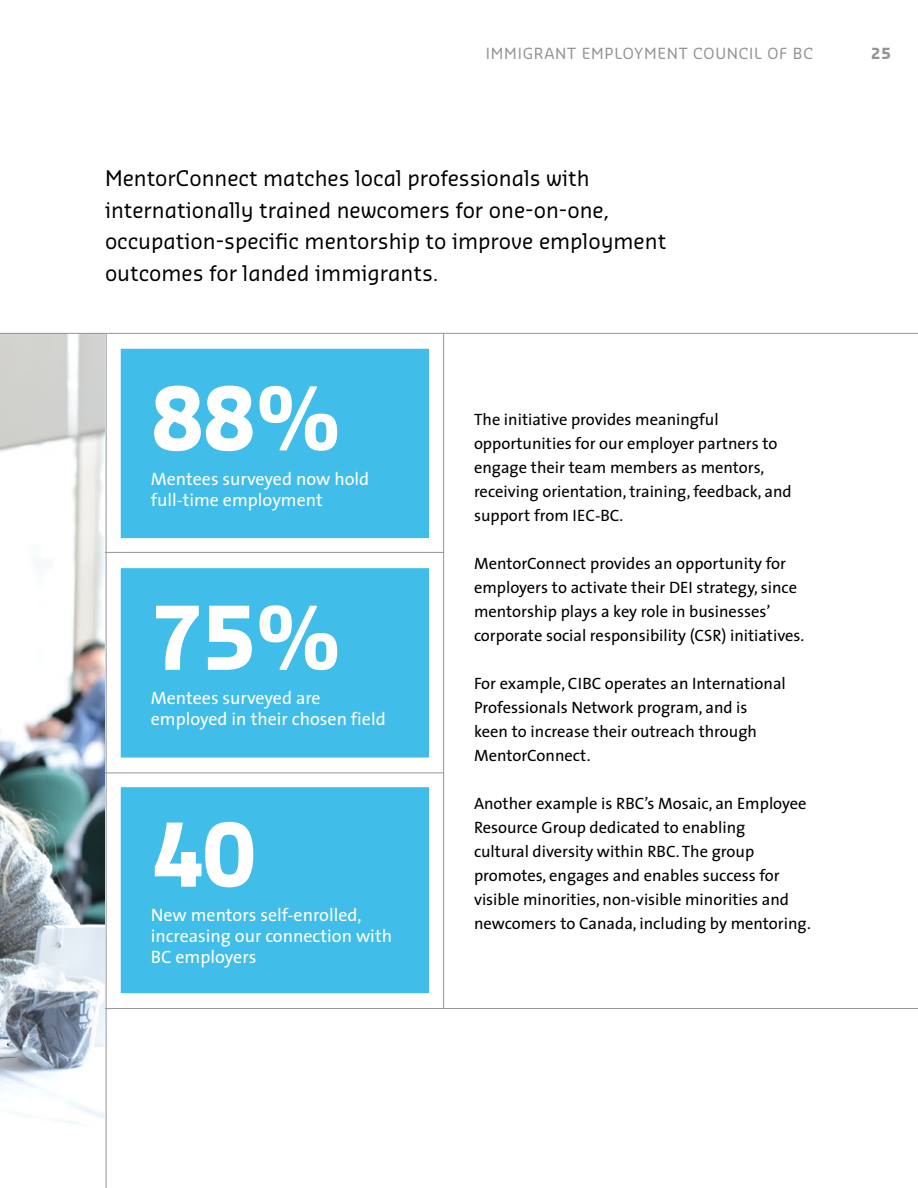
<style>
.page{position:relative;width:918px;height:1188px;background:#fff}
.page>*{position:absolute;margin:0;border:0;box-sizing:border-box;transform-origin:0 0}
.t1{font:700 85.5px "Sansa Pro";color:#fff}
.t2{font:21px/31.5px "Sansa Pro";color:#000}
.t3{font:18px/21px "The Sans";color:#fff}
.t4{font:16.5px/24px "The Sans";color:#000}
.t5{font:15px "Sansa Pro";letter-spacing:.05em;color:#929496}
.t6{font:700 15px "Sansa Pro";color:#929496}
</style>
<div class="page">
<div style="left:113px;top:341px;width:323px;height:205px;background:#40bde8"></div>
<div style="left:106px;top:334px;width:338px;height:219px;border:15px solid #fff"></div>
<div style="left:113px;top:561px;width:323px;height:204px;background:#40bde8"></div>
<div style="left:106px;top:553px;width:338px;height:220px;border:15px solid #fff"></div>
<div style="left:113px;top:780px;width:323px;height:221px;background:#40bde8"></div>
<div style="left:106px;top:772px;width:338px;height:236px;border:15px solid #fff"></div>
<hr style="left:0;top:1008px;width:918px;height:1px;background:#929496">
<hr style="left:0;top:552px;width:444px;height:1px;background:#929496">
<hr style="left:0;top:773px;width:444px;height:1px;background:#929496">
<img style="left:0;top:334px;width:105px;height:790px">
<hr style="left:443px;top:334px;width:1px;height:674px;background:#929496">
<hr style="left:0;top:333px;width:918px;height:1px;background:#929496">
<hr style="left:106px;top:334px;width:1px;height:854px;background:#929496">
<p class="t5" style="left:486px;top:44px;width:329px">IMMIGRANT EMPLOYMENT COUNCIL OF BC</p>
<p class="t6" style="left:871px;top:43px;width:21px">25</p>
<p class="t2" style="left:105px;top:162px;width:563px">MentorConnect matches local professionals with internationally trained newcomers for one-on-one, occupation-specific mentorship to improve employment outcomes for landed immigrants.</p>
<h1 class="t1" style="left:151px;top:362px;width:193px">88%</h1>
<p class="t3" style="left:151px;top:468px;width:220px">Mentees surveyed now hold full-time employment</p>
<h1 class="t1" style="left:151px;top:582px;width:193px">75%</h1>
<p class="t3" style="left:151px;top:687px;width:237px">Mentees surveyed are employed in their chosen field</p>
<h1 class="t1" style="left:151px;top:799px;width:107px">40</h1>
<p class="t3" style="left:151px;top:904px;width:243px">New mentors self-enrolled, increasing our connection with<br>BC employers</p>
<p class="t4" style="left:474px;top:407px;width:319px">The initiative provides meaningful opportunities for our employer partners to engage their team members as mentors, receiving orientation, training, feedback, and support from IEC-BC.</p>
<p class="t4" style="left:474px;top:551px;width:332px">MentorConnect provides an opportunity for employers to activate their DEI strategy, since mentorship plays a key role in businesses’ corporate social responsibility (CSR) initiatives.</p>
<p class="t4" style="left:474px;top:671px;width:313px">For example, CIBC operates an International Professionals Network program, and is<br>keen to increase their outreach through MentorConnect.</p>
<p class="t4" style="left:474px;top:791px;width:338px">Another example is RBC’s Mosaic, an Employee Resource Group dedicated to enabling<br>cultural diversity within RBC. The group promotes, engages and enables success for visible minorities, non-visible minorities and newcomers to Canada, including by mentoring.</p>
</div>
